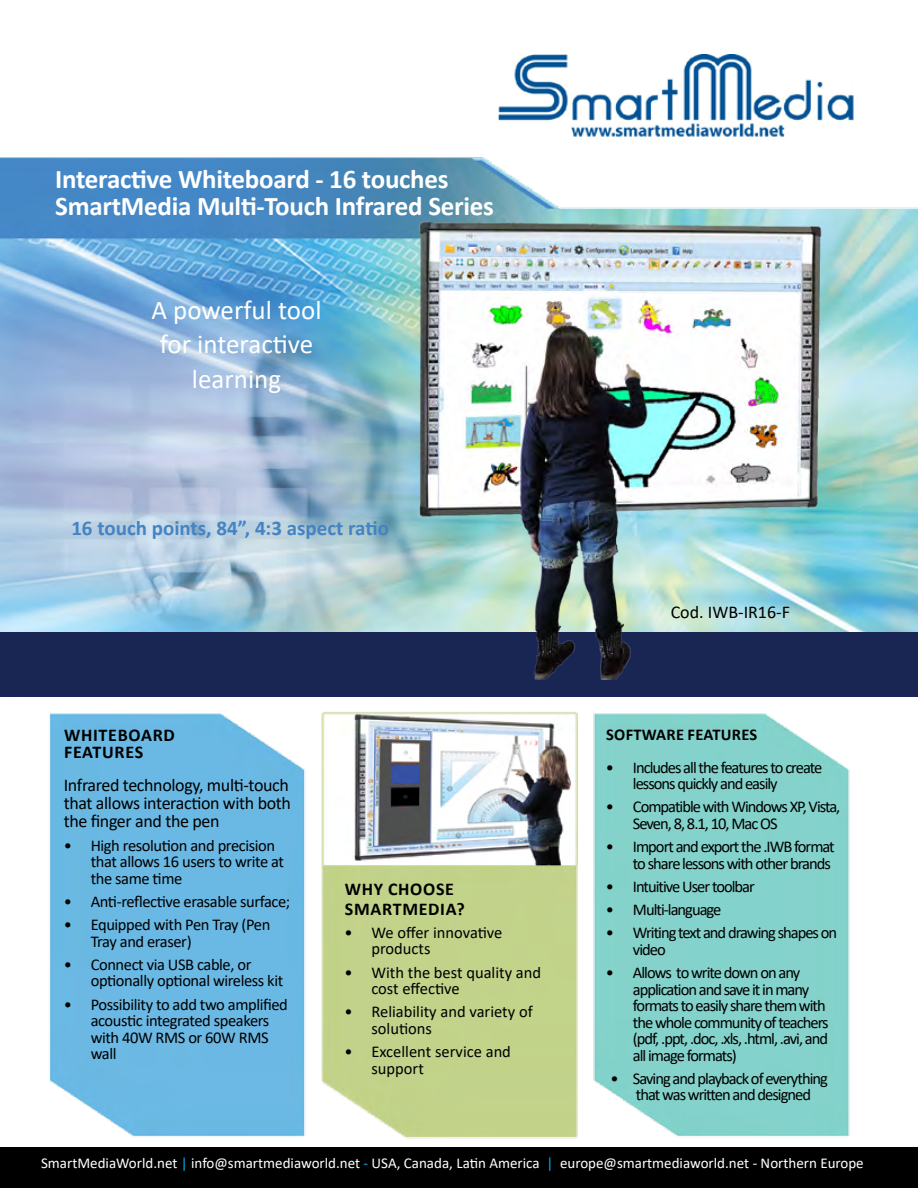
<style>
.page{position:relative;width:918px;height:1188px;background:#fff}
.page>*{position:absolute;margin:0;border:0;box-sizing:border-box;transform-origin:0 0}
.t1{font:700 27px "Calibri";letter-spacing:-.01em;color:#fff}
.t2{font:27px "Calibri";color:#fff}
.t3{font:700 21px "Calibri";color:#4483c4}
.t4{font:18px/18px "Calibri";letter-spacing:-.02em;color:#000;text-align:justify}
.t5{font:700 18px/16.5px "Calibri";letter-spacing:.04em;color:#000}
.t6{font:18px "Calibri";color:#000}
.t7{font:16.5px/16.5px "Calibri";letter-spacing:-.06em;color:#000}
.t8{font:16.5px/16.5px "Calibri";letter-spacing:-.025em;color:#000}
.t9{font:16.5px/16.5px "Calibri";color:#000}
.t10{font:700 16.5px "Calibri";letter-spacing:.015em;color:#000}
.t11{font:15px "Calibri";color:#fff}
.s1{color:#00aeef}
</style>
<div class="page">
<div style="left:0;top:1147px;width:918px;height:41px;background:#000"></div>
<img style="left:498px;top:54px;width:356px;height:83px">
<img style="left:0;top:157px;width:918px;height:982px">
<div style="left:0;top:632px;width:918px;height:65px;background:#192552"></div>
<img style="left:405px;top:222px;width:465px;height:458px">
<p class="t1" style="left:55px;top:160px;width:395px">Interactive Whiteboard - 16 touches</p>
<p class="t1" style="left:55px;top:187px;width:440px">SmartMedia Multi-Touch Infrared Series</p>
<p class="t2" style="left:151px;top:291px;width:172px">A powerful tool</p>
<p class="t2" style="left:160px;top:326px;width:155px">for interactive</p>
<p class="t2" style="left:192px;top:360px;width:91px">learning</p>
<p class="t3" style="left:71px;top:513px;width:319px">16 touch points, 84”, 4:3 aspect ratio</p>
<p class="t5" style="left:64px;top:727px;width:112px">WHITEBOARD<br>FEATURES</p>
<p class="t4" style="left:64px;top:776px;width:229px">Infrared technology, multi-touch that allows interaction with both the finger and the pen</p>
<p class="t8" style="left:91px;top:837px;width:195px;text-indent:-27px">• High resolution and precision that allows 16 users to write at the same time</p>
<p class="t8" style="left:64px;top:893px;width:228px">• Anti-reflective erasable surface;</p>
<p class="t8" style="left:91px;top:916px;width:181px;text-indent:-27px">• Equipped with Pen Tray (Pen<br>Tray and eraser)</p>
<p class="t8" style="left:91px;top:956px;width:194px;text-indent:-27px">• Connect via USB cable, or optionally optional wireless kit</p>
<p class="t8" style="left:91px;top:996px;width:199px;text-indent:-27px">• Possibility to add two amplified acoustic integrated speakers with 40W RMS or 60W RMS wall</p>
<p class="t5" style="left:345px;top:879px;width:121px;line-height:19.8px">WHY CHOOSE<br>SMARTMEDIA?</p>
<p class="t9" style="left:371px;top:924px;width:133px;text-indent:-27px">• We offer innovative products</p>
<p class="t9" style="left:371px;top:963px;width:171px;text-indent:-27px">• With the best quality and cost effective</p>
<p class="t9" style="left:371px;top:1003px;width:163px;text-indent:-27px">• Reliability and variety of solutions</p>
<p class="t9" style="left:371px;top:1043px;width:141px;text-indent:-27px">• Excellent service and support</p>
<p class="t6" style="left:671px;top:599px;width:121px">Cod. IWB-IR16-F</p>
<p class="t10" style="left:606px;top:722px;width:153px">SOFTWARE FEATURES</p>
<p class="t7" style="left:633px;top:758px;width:191px;text-indent:-27px">• Includes all the features to create lessons quickly and easily</p>
<p class="t7" style="left:633px;top:798px;width:209px;text-indent:-27px">• Compatible with Windows XP, Vista,<br>Seven, 8, 8.1, 10, Mac OS</p>
<p class="t7" style="left:606px;top:838px;width:230px;text-align:right">• Import and export the .IWB format to share lessons with other brands</p>
<p class="t7" style="left:606px;top:878px;width:150px">• Intuitive User toolbar</p>
<p class="t7" style="left:606px;top:901px;width:117px">• Multi-language</p>
<p class="t7" style="left:633px;top:924px;width:206px;text-indent:-27px">• Writing text and drawing shapes on video</p>
<p class="t7" style="left:633px;top:964px;width:197px;text-indent:-27px">• Allows to write down on any application and save it in many formats to easily share them with the whole community of teachers (pdf, .ppt, .doc, .xls, .html, .avi, and all image formats)</p>
<p class="t7" style="left:610px;top:1070px;width:219px;text-align:center">• Saving and playback of everything that was written and designed</p>
<p class="t11" style="left:41px;top:1153px;width:824px">SmartMediaWorld.net <span class="s1">|</span> info@smartmediaworld.net <span class="s1">-</span> USA, Canada, Latin America <span class="s1">|</span> europe@smartmediaworld.net - Northern Europe</p>
</div>
